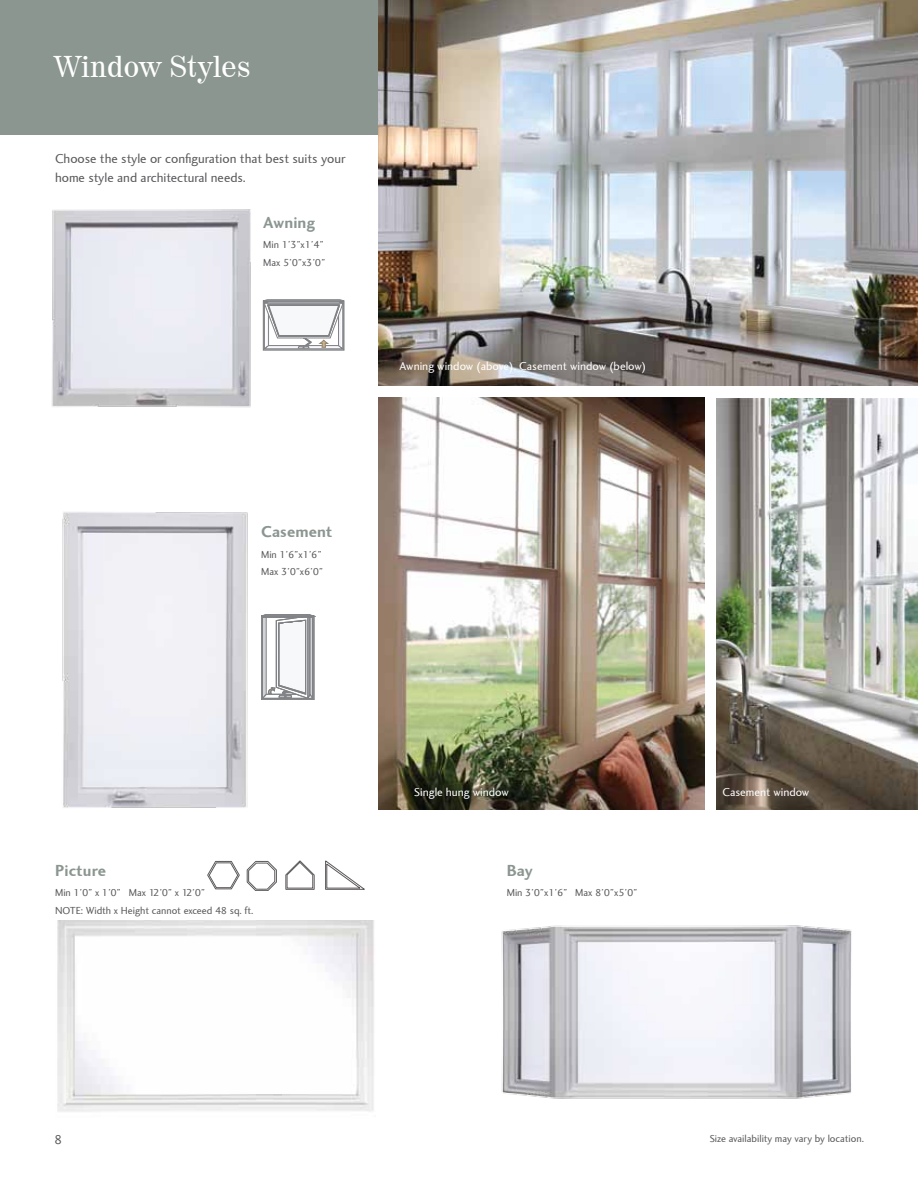
<style>
.page{position:relative;width:918px;height:1188px;background:#fff}
.page>*{position:absolute;margin:0;border:0;box-sizing:border-box;transform-origin:0 0}
.t1{font:30px "Century 725 BT";letter-spacing:.01em;color:#fff}
.t2{font:700 16.5px "Charlotte Sans";letter-spacing:.01em;color:#8b9690}
.t3{font:13.5px/19.5px "Charlotte Sans";color:#58595b}
.t4{font:12px "Charlotte Sans";color:#fff}
.t5{font:10.5px/17.9px "Charlotte Sans";color:#58595b}
</style>
<div class="page">
<div style="left:0;top:0;width:426px;height:135px;background:#8b9690"></div>
<img style="left:378px;top:0;width:540px;height:386px">
<img style="left:378px;top:398px;width:326px;height:412px">
<img style="left:716px;top:398px;width:202px;height:412px">
<img style="left:62px;top:512px;width:186px;height:296px">
<img style="left:51px;top:209px;width:200px;height:199px">
<svg style="left:262px;top:299px;width:83px;height:51px"></svg>
<svg style="left:261px;top:615px;width:54px;height:85px"></svg>
<img style="left:57px;top:920px;width:317px;height:192px">
<svg style="left:207px;top:861px;width:33px;height:28px"></svg>
<svg style="left:247px;top:861px;width:30px;height:30px"></svg>
<svg style="left:286px;top:861px;width:28px;height:29px"></svg>
<svg style="left:325px;top:861px;width:40px;height:29px"></svg>
<img style="left:501px;top:925px;width:351px;height:174px">
<h1 class="t1" style="left:54px;top:48px;width:198px">Window Styles</h1>
<p class="t3" style="left:55px;top:149px;width:292px">Choose the style or configuration that best suits your home style and architectural needs.</p>
<h2 class="t2" style="left:263px;top:213px;width:53px">Awning</h2>
<p class="t5" style="left:263px;top:236px;width:64px">Min 1’3”x1’4”<br>Max 5’0”x3’0”</p>
<p class="t4" style="left:400px;top:360px;width:248px">Awning window (above), Casement window (below)</p>
<h2 class="t2" style="left:261px;top:522px;width:73px">Casement</h2>
<p class="t5" style="left:261px;top:545px;width:64px">Min 1’6”x1’6”<br>Max 3’0”x6’0”</p>
<h2 class="t2" style="left:55px;top:861px;width:53px">Picture</h2>
<p class="t5" style="left:55px;top:884px;width:200px">Min 1’0” x 1’0” Max 12’0” x 12’0”<br>NOTE: Width x Height cannot exceed 48 sq. ft.</p>
<p class="t4" style="left:414px;top:785px;width:96px">Single hung window</p>
<p class="t4" style="left:723px;top:785px;width:88px">Casement window</p>
<h2 class="t2" style="left:507px;top:861px;width:27px">Bay</h2>
<p class="t5" style="left:507px;top:884px;width:132px">Min 3’0”x1’6” Max 8’0”x5’0”</p>
<p class="t3" style="left:54px;top:1130px;width:10px">8</p>
<p class="t5" style="left:710px;top:1129px;width:156px">Size availability may vary by location.</p>
</div>
